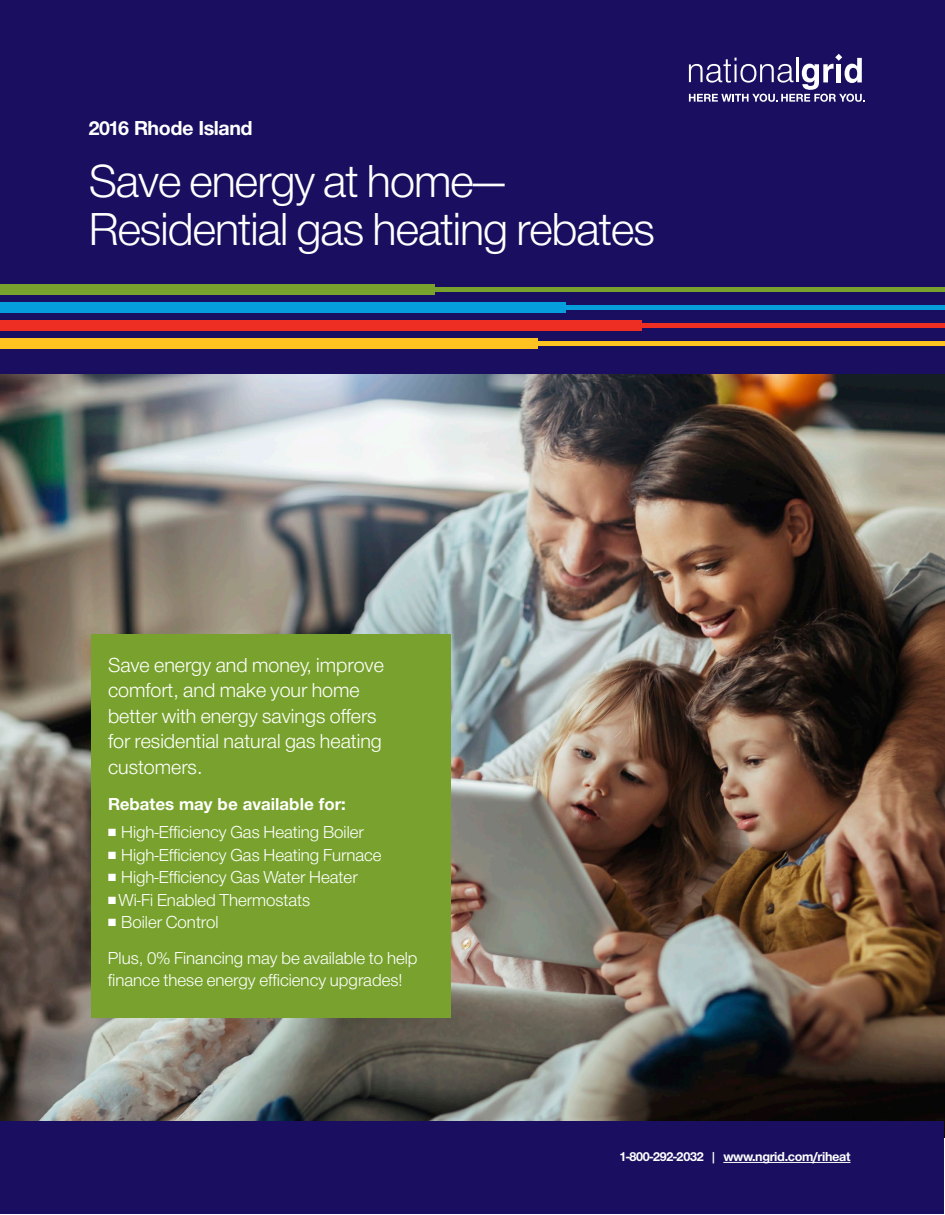
<style>
.page{position:relative;width:945px;height:1215px;background:#fff}
.page>*{position:absolute;margin:0;border:0;box-sizing:border-box;transform-origin:0 0}
.t1{font:48px/48px "Helvetica Neue H45";letter-spacing:-.02em;color:#fff}
.t2{font:21px/25.5px "Helvetica Neue H45";color:#fff}
.t3{font:21px "Helvetica Neue H75";letter-spacing:-.02em;color:#fff}
.t4{font:18px/22.5px "Helvetica Neue H45";color:#fff}
.t5{font:18px "Helvetica Neue H75";color:#fff}
.t6{font:13.5px "Helvetica Neue H75";letter-spacing:-.025em;color:#fff}
.t7{font:10.5px "Zapf Dingbats ITC";color:#fff}
</style>
<div class="page">
<img style="left:0;top:373px;width:945px;height:765px">
<div style="left:0;top:0;width:945px;height:373px;background:#1a0e60"></div>
<div style="left:91px;top:634px;width:360px;height:384px;background:#78a22d"></div>
<div style="left:0;top:285px;width:434px;height:10px;background:#78a22d"></div>
<hr style="left:354px;top:288px;width:591px;height:4px;background:#78a22d">
<div style="left:0;top:338px;width:538px;height:10px;background:#fec221"></div>
<hr style="left:503px;top:341px;width:442px;height:4px;background:#fec221">
<div style="left:0;top:302px;width:566px;height:11px;background:#069ddc"></div>
<hr style="left:482px;top:306px;width:463px;height:4px;background:#069ddc">
<div style="left:0;top:320px;width:641px;height:11px;background:#ee2e22"></div>
<hr style="left:499px;top:323px;width:446px;height:4px;background:#ee2e22">
<div style="left:1px;top:1121px;width:943px;height:93px;background:#1a0e60"></div>
<svg style="left:689px;top:54px;width:176px;height:48px"></svg>
<hr style="left:723px;top:1162px;width:128px;height:1px;background:#fff">
<p class="t3" style="left:89px;top:114px;width:166px">2016 Rhode Island</p>
<p class="t1" style="left:89px;top:161px;width:568px">Save energy at home—<br>Residential gas heating rebates</p>
<p class="t2" style="left:108px;top:654px;width:277px">Save energy and money, improve comfort, and make your home better with energy savings offers for residential natural gas heating customers.</p>
<p class="t5" style="left:108px;top:792px;width:239px">Rebates may be available for:</p>
<p class="t7" style="left:108px;top:827px;width:9px">■</p>
<p class="t7" style="left:108px;top:850px;width:9px">■</p>
<p class="t7" style="left:108px;top:872px;width:9px">■</p>
<p class="t7" style="left:108px;top:895px;width:9px">■</p>
<p class="t7" style="left:108px;top:917px;width:9px">■</p>
<p class="t4" style="left:118px;top:822px;width:265px">High-Efficiency Gas Heating Boiler<br>High-Efficiency Gas Heating Furnace<br>High-Efficiency Gas Water Heater<br>Wi-Fi Enabled Thermostats<br>Boiler Control</p>
<p class="t4" style="left:108px;top:949px;width:311px;line-height:21.6px">Plus, 0% Financing may be available to help finance these energy efficiency upgrades!</p>
<p class="t6" style="left:619px;top:1147px;width:233px">1-800-292-2032 | www.ngrid.com/riheat</p>
</div>
